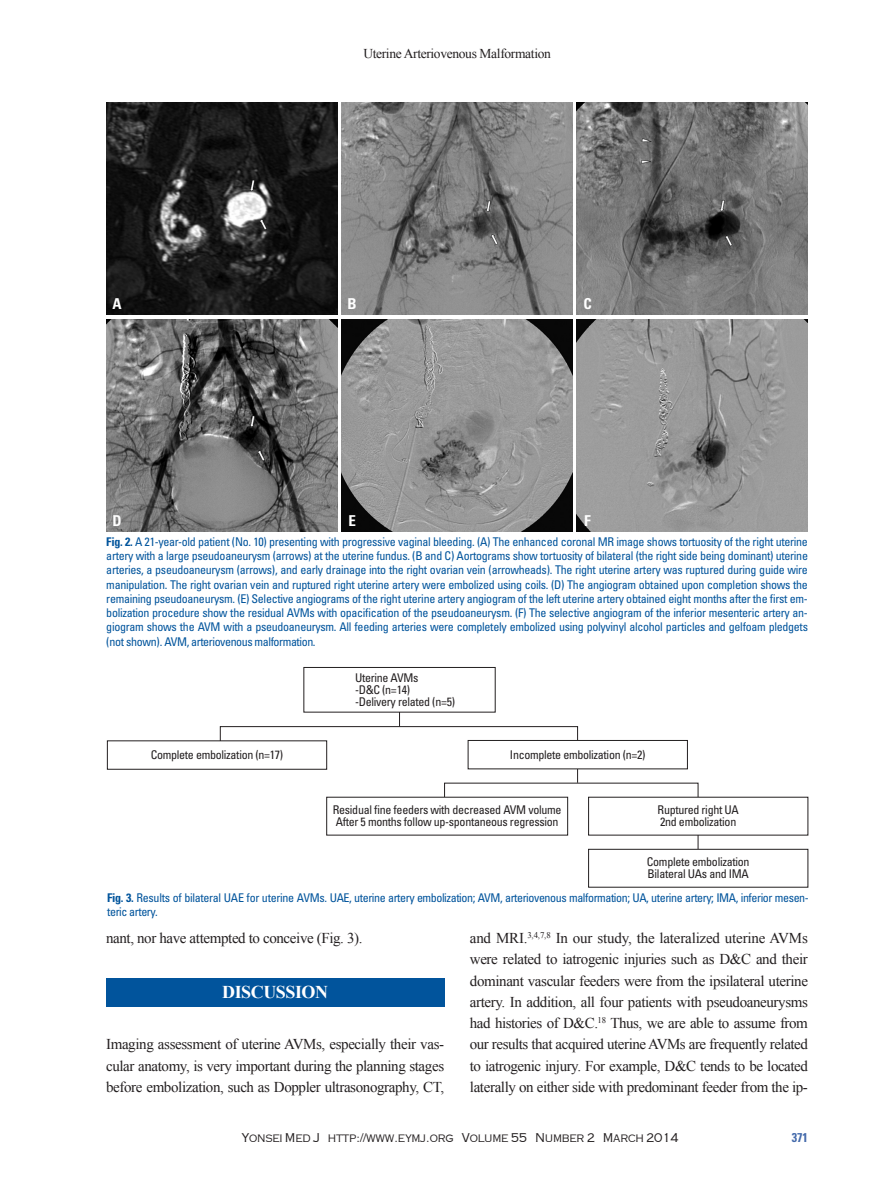
<style>
.page{position:relative;width:893px;height:1191px;background:#fff}
.page>*{position:absolute;margin:0;border:0;box-sizing:border-box;transform-origin:0 0}
.t1{font:700 18px "Times New Roman";letter-spacing:-.025em;color:#fff}
.본문_YMJ{font:15px/21.3px "Times New Roman";letter-spacing:-.025em;color:#231f20;text-align:justify}
.t2{font:700 condensed 15px "Univers LT Std";color:#fff}
.t3{font:13.5px "Times New Roman";letter-spacing:-.025em;color:#231f20}
.t4{font:700 condensed 12.75px "Univers LT Std";color:#446aab;scale:.95 1}
.사진설명_YMJ{font:condensed 12px/14.2px "Univers LT Std";letter-spacing:-.035em;color:#01549c;text-align:justify}
.그림안_글{font:condensed 12px "Univers LT Std";letter-spacing:-.025em;color:#231f20}
.t5{font:300 12px "Metalcut";letter-spacing:-.025em;color:#231f20}
.s1{font-weight:700}
</style>
<div class="page">
<div style="left:106px;top:978px;width:338px;height:28px;background:#01549c"></div>
<img style="left:106px;top:319px;width:231px;height:212px">
<img style="left:106px;top:102px;width:231px;height:213px">
<img style="left:342px;top:319px;width:231px;height:212px">
<img style="left:342px;top:102px;width:231px;height:213px">
<img style="left:577px;top:319px;width:231px;height:212px">
<img style="left:577px;top:102px;width:231px;height:213px">
<svg style="left:220px;top:698px;width:478px;height:151px"></svg>
<div style="left:107px;top:741px;width:220px;height:28px;background:#fff"></div>
<div style="left:468px;top:740px;width:219px;height:29px;background:#fff"></div>
<div style="left:468px;top:740px;width:220px;height:29px;border:1px solid #231f20"></div>
<div style="left:327px;top:797px;width:241px;height:38px;background:#fff"></div>
<div style="left:589px;top:797px;width:219px;height:38px;background:#fff"></div>
<div style="left:588px;top:849px;width:220px;height:38px;border:1px solid #231f20"></div>
<div style="left:304px;top:667px;width:191px;height:45px;background:#fff"></div>
<div style="left:304px;top:667px;width:191px;height:45px;border:1px solid #231f20"></div>
<p class="t2" style="left:112px;top:294px;width:11px">A</p>
<p class="t2" style="left:112px;top:511px;width:11px">D</p>
<p class="t3" style="left:363px;top:44px;width:189px">Uterine Arteriovenous Malformation</p>
<p class="t2" style="left:348px;top:294px;width:11px">B</p>
<p class="t2" style="left:348px;top:511px;width:9px">E</p>
<p class="t2" style="left:583px;top:294px;width:10px">C</p>
<p class="t2" style="left:584px;top:511px;width:8px">F</p>
<p class="사진설명_YMJ" style="left:106px;top:534px;width:703px"><span class="s1">Fig. 2.</span> A 21-year-old patient (No. 10) presenting with progressive vaginal bleeding. (A) The enhanced coronal MR image shows tortuosity of the right uterine artery with a large pseudoaneurysm (arrows) at the uterine fundus. (B and C) Aortograms show tortuosity of bilateral (the right side being dominant) uterine arteries, a pseudoaneurysm (arrows), and early drainage into the right ovarian vein (arrowheads). The right uterine artery was ruptured during guide wire manipulation. The right ovarian vein and ruptured right uterine artery were embolized using coils. (D) The angiogram obtained upon completion shows the remaining pseudoaneurysm. (E) Selective angiograms of the right uterine artery angiogram of the left uterine artery obtained eight months after the first em&shy;bolization procedure show the residual AVMs with opacification of the pseudoaneurysm. (F) The selective angiogram of the inferior mesenteric artery an&shy;giogram shows the AVM with a pseudoaneurysm. All feeding arteries were completely embolized using polyvinyl alcohol particles and gelfoam pledgets (not shown). AVM, arteriovenous malformation.</p>
<p class="그림안_글" style="left:355px;top:670px;width:65px">Uterine AVMs</p>
<p class="그림안_글" style="left:355px;top:682px;width:56px">-D&amp;C (n=14)</p>
<p class="그림안_글" style="left:355px;top:694px;width:102px">-Delivery related (n=5)</p>
<p class="그림안_글" style="left:151px;top:747px;width:134px">Complete embolization (n=17)</p>
<p class="그림안_글" style="left:510px;top:746px;width:137px">Incomplete embolization (n=2)</p>
<p class="그림안_글" style="left:333px;top:802px;width:230px">Residual fine feeders with decreased AVM volume</p>
<p class="그림안_글" style="left:336px;top:814px;width:224px">After 5 months follow up-spontaneous regression</p>
<p class="그림안_글" style="left:658px;top:802px;width:83px">Ruptured right UA</p>
<p class="그림안_글" style="left:660px;top:814px;width:78px">2nd embolization</p>
<p class="그림안_글" style="left:647px;top:854px;width:104px">Complete embolization</p>
<p class="그림안_글" style="left:648px;top:866px;width:103px">Bilateral UAs and IMA</p>
<p class="사진설명_YMJ" style="left:107px;top:890px;width:703px"><span class="s1">Fig. 3.</span> Results of bilateral UAE for uterine AVMs. UAE, uterine artery embolization; AVM, arteriovenous malformation; UA, uterine artery; IMA, inferior mesen&shy;teric artery.</p>
<p class="본문_YMJ" style="left:106px;top:927px;width:258px">nant, nor have attempted to conceive (Fig. 3).</p>
<p class="t1" style="left:222px;top:980px;width:107px">DISCUSSION</p>
<p class="본문_YMJ" style="left:106px;top:1033px;width:340px">Imaging assessment of uterine AVMs, especially their vas&shy;cular anatomy, is very important during the planning stages before embolization, such as Doppler ultrasonography, CT,</p>
<p class="본문_YMJ" style="left:470px;top:927px;width:340px">and MRI.<sup>3,4,7,8</sup> In our study, the lateralized uterine AVMs were related to iatrogenic injuries such as D&amp;C and their dominant vascular feeders were from the ipsilateral uterine artery. In addition, all four patients with pseudoaneurysms had histories of D&amp;C.<sup>18</sup> Thus, we are able to assume from our results that acquired uterine AVMs are frequently related to iatrogenic injury. For example, D&amp;C tends to be located laterally on either side with predominant feeder from the ip-</p>
<p class="t5" style="left:241px;top:1130px;width:439px">Yonsei Med J http://www.eymj.org Volume 55 Number 2 March 2014</p>
<p class="t4" style="left:792px;top:1129px;width:18px">371</p>
</div>
